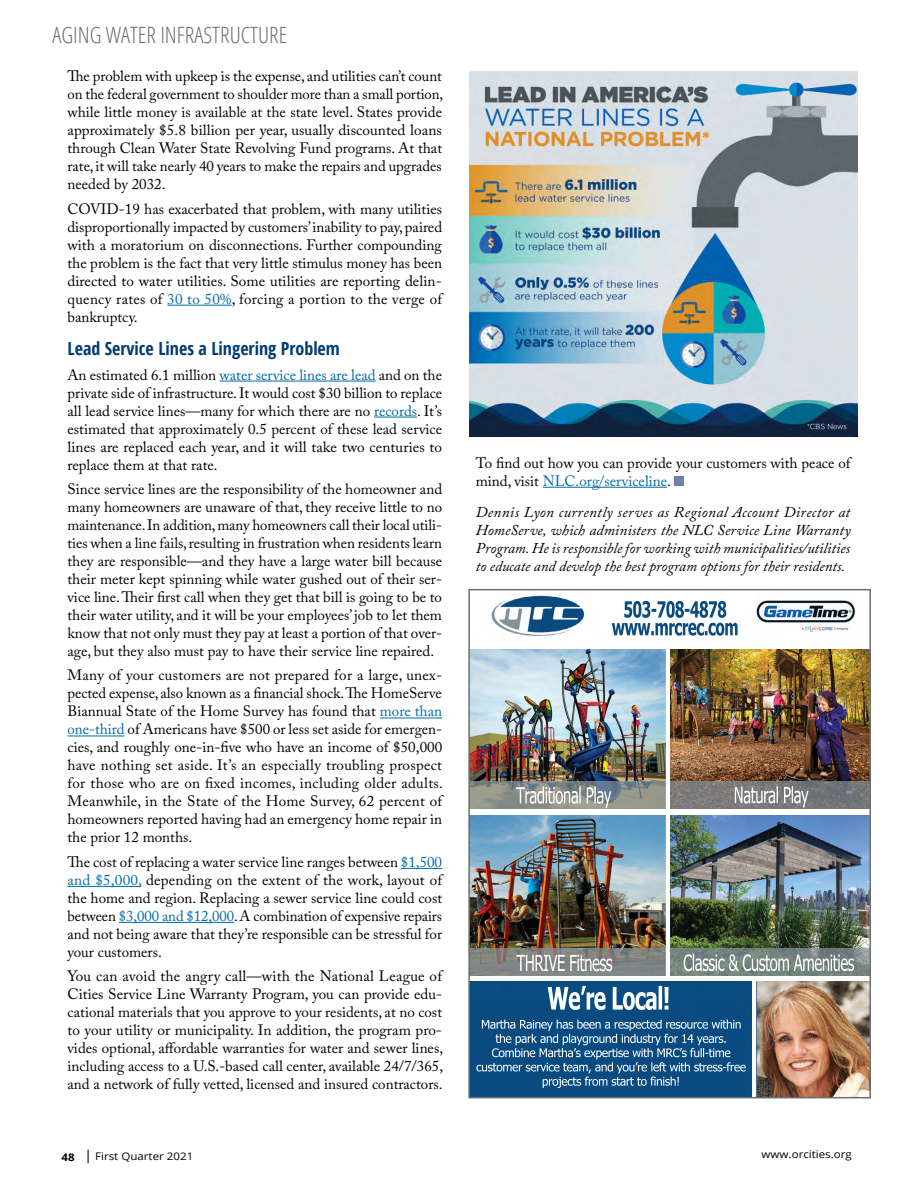
<style>
.page{position:relative;width:918px;height:1188px;background:#fff}
.page>*{position:absolute;margin:0;border:0;box-sizing:border-box;transform-origin:0 0}
.Body_text{font:300 condensed 22.5px "Open Sans";color:#6d6e71}
.Body_text-2{font:700 condensed 18px "Open Sans";color:#003b74}
.Body_text-3{font:15px/18px "Adobe Caslon Pro";color:#000;text-align:justify}
.Body_text-4{font:italic 15px/18px "Adobe Caslon Pro";color:#000;text-align:justify}
.t1{font:10.5px "Open Sans";color:#000;scale:1.1 1}
.s1{color:#006ba7}
.s2{font-weight:700}
.s3{font-size:13.5px}
</style>
<div class="page">
<hr style="left:167px;top:305px;width:65px;height:1px;background:#006ba7">
<hr style="left:220px;top:381px;width:156px;height:1px;background:#006ba7">
<hr style="left:374px;top:417px;width:43px;height:1px;background:#006ba7">
<hr style="left:380px;top:718px;width:62px;height:1px;background:#006ba7">
<hr style="left:68px;top:736px;width:57px;height:1px;background:#006ba7">
<hr style="left:401px;top:868px;width:41px;height:1px;background:#006ba7">
<hr style="left:68px;top:886px;width:73px;height:1px;background:#006ba7">
<hr style="left:119px;top:922px;width:115px;height:1px;background:#006ba7">
<hr style="left:543px;top:487px;width:124px;height:1px;background:#006ba7">
<div style="left:674px;top:476px;width:9px;height:10px;background:#6b82ad"></div>
<img style="left:469px;top:71px;width:388px;height:365px">
<img style="left:491px;top:595px;width:364px;height:41px">
<img style="left:471px;top:649px;width:397px;height:446px">
<img style="left:471px;top:782px;width:397px;height:32px">
<img style="left:471px;top:949px;width:397px;height:27px">
<img style="left:471px;top:976px;width:397px;height:4px">
<img style="left:752px;top:978px;width:4px;height:117px">
<img style="left:666px;top:649px;width:4px;height:327px">
<div style="left:468px;top:589px;width:403px;height:509px;border:2px solid #6d6e71"></div>
<p class="Body_text" style="left:52px;top:20px;width:236px">AGING WATER INFRASTRUCTURE</p>
<p class="Body_text-3" style="left:68px;top:67px;width:377px">The problem with upkeep is the expense, and utilities can’t count on the federal government to shoulder more than a small portion, while little money is available at the state level. States provide approximately $5.8 billion per year, usually discounted loans through Clean Water State Revolving Fund programs. At that rate, it will take nearly 40 years to make the repairs and upgrades needed by 2032.</p>
<p class="Body_text-3" style="left:68px;top:199px;width:376px">COVID-19 has exacerbated that problem, with many utilities disproportionally impacted by customers’ inability to pay, paired with a moratorium on disconnections. Further compounding the problem is the fact that very little stimulus money has been directed to water utilities. Some utilities are reporting delin&shy;quency rates of <span class="s1">30 to 50%</span>, forcing a portion to the verge of bankruptcy.</p>
<p class="Body_text-2" style="left:68px;top:336px;width:274px">Lead Service Lines a Lingering Problem</p>
<p class="Body_text-3" style="left:68px;top:365px;width:376px">An estimated 6.1 million <span class="s1">water service lines are lead</span> and on the private side of infrastructure. It would cost $30 billion to replace all lead service lines—many for which there are no <span class="s1">records</span>. It’s estimated that approximately 0.5 percent of these lead service lines are replaced each year, and it will take two centuries to replace them at that rate.</p>
<p class="Body_text-3" style="left:68px;top:480px;width:376px">Since service lines are the responsibility of the homeowner and many homeowners are unaware of that, they receive little to no maintenance. In addition, many homeowners call their local utili&shy;ties when a line fails, resulting in frustration when residents learn they are responsible—and they have a large water bill because their meter kept spinning while water gushed out of their ser&shy;vice line. Their first call when they get that bill is going to be to their water utility, and it will be your employees’ job to let them know that not only must they pay at least a portion of that over&shy;age, but they also must pay to have their service line repaired.</p>
<p class="Body_text-3" style="left:68px;top:666px;width:377px">Many of your customers are not prepared for a large, unex&shy;pected expense, also known as a financial shock. The HomeServe Biannual State of the Home Survey has found that <span class="s1">more than one-third</span> of Americans have $500 or less set aside for emergen&shy;cies, and roughly one-in-five who have an income of $50,000 have nothing set aside. It’s an especially troubling prospect for those who are on fixed incomes, including older adults.<br>Meanwhile, in the State of the Home Survey, 62 percent of homeowners reported having had an emergency home repair in the prior 12 months.</p>
<p class="Body_text-3" style="left:68px;top:853px;width:376px">The cost of replacing a water service line ranges between <span class="s1">$1,500 and $5,000,</span> depending on the extent of the work, layout of the home and region. Replacing a sewer service line could cost between <span class="s1">$3,000 and $12,000</span>. A combination of expensive repairs and not being aware that they’re responsible can be stressful for your customers.</p>
<p class="Body_text-3" style="left:68px;top:967px;width:377px">You can avoid the angry call—with the National League of Cities Service Line Warranty Program, you can provide edu&shy;cational materials that you approve to your residents, at no cost to your utility or municipality. In addition, the program pro&shy;vides optional, affordable warranties for water and sewer lines, including access to a U.S.-based call center, available 24/7/365, and a network of fully vetted, licensed and insured contractors.</p>
<p class="Body_text-3" style="left:476px;top:454px;width:376px">To find out how you can provide your customers with peace of mind, visit <span class="s1">NLC.org/serviceline</span>.</p>
<p class="Body_text-4" style="left:476px;top:503px;width:376px">Dennis Lyon currently serves as Regional Account Director at HomeServe, which administers the NLC Service Line Warranty Program. He is responsible for working with municipalities/utilities to educate and develop the best program options for their residents.</p>
<p class="t1" style="left:62px;top:1149px;width:121px"><span class="s2">48</span> <span class="s3">|</span> First Quarter 2021</p>
<p class="t1" style="left:762px;top:1147px;width:84px">www.orcities.org</p>
</div>
